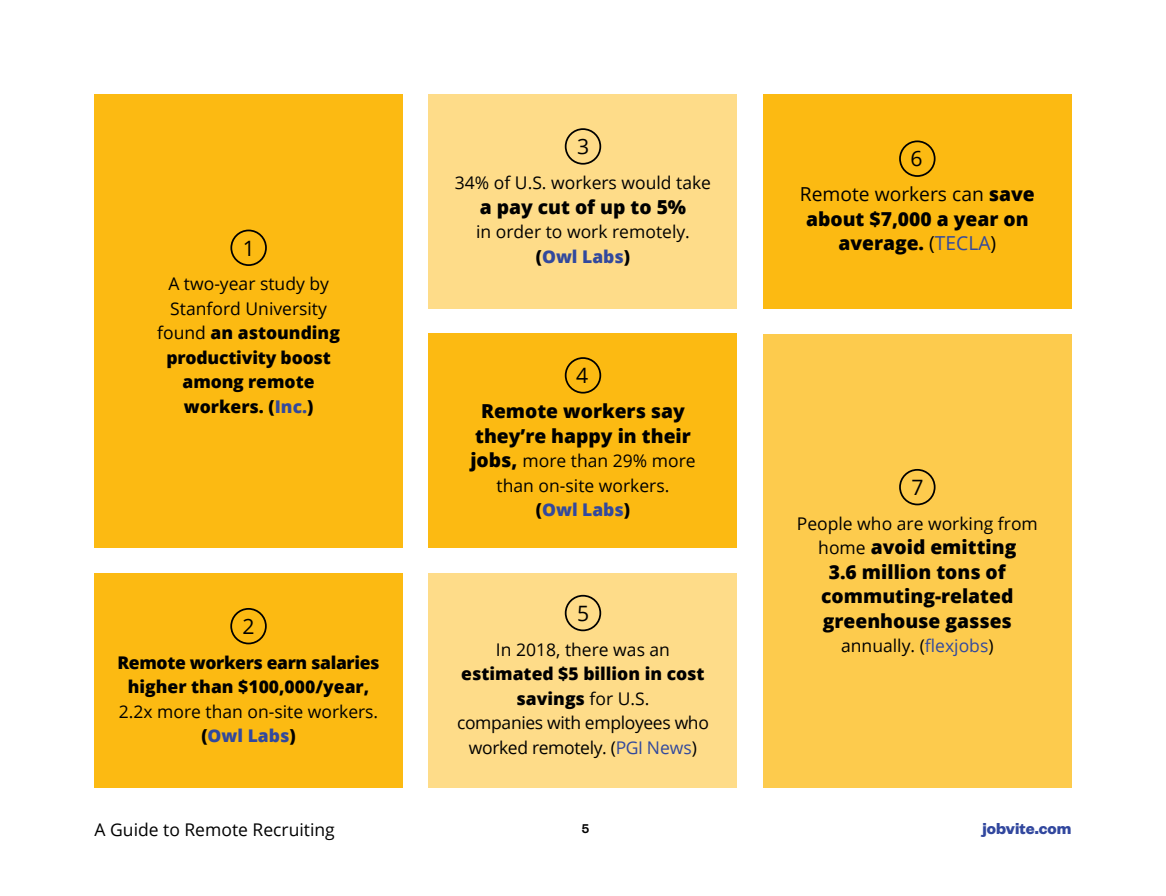
<style>
.page{position:relative;width:1166px;height:896px;background:#fff}
.page>*{position:absolute;margin:0;border:0;box-sizing:border-box;transform-origin:0 0}
.t1{font:21.18px "Open Sans";color:#000}
.t2{font:800 19.25px/24.5px "Open Sans";color:#000;text-align:center}
.t3{font:17.5px/24.5px "Open Sans";color:#000;text-align:center}
.t4{font:800 17.5px/24.5px "Open Sans";letter-spacing:-.01em;color:#000;text-align:center}
.t5{font:17.5px/24.5px "Open Sans";letter-spacing:-.02em;color:#000;text-align:center}
.t6{font:700 17.5px "Founders Grotesk";color:#31479e}
.t7{font:500 14px "Founders Grotesk";color:#000}
.s1{font-weight:400}
.s2{color:#32499d}
.s3{font-weight:800}
.s4{font-weight:800;color:#32499d}
.s5{font-weight:800;font-size:19.25px}
.s6{font-weight:400;color:#32499d}
.s7{font-weight:400;font-size:17.5px}
</style>
<div class="page">
<div style="left:94px;top:94px;width:309px;height:454px;background:#fcba12"></div>
<div style="left:230px;top:230px;width:37px;height:36px;border:2px solid #000;border-radius:50%"></div>
<div style="left:94px;top:573px;width:308px;height:215px;background:#fcba12"></div>
<div style="left:230px;top:608px;width:37px;height:36px;border:2px solid #000;border-radius:50%"></div>
<div style="left:429px;top:94px;width:308px;height:215px;background:#fedc89"></div>
<div style="left:565px;top:128px;width:36px;height:37px;border:2px solid #000;border-radius:50%"></div>
<div style="left:429px;top:334px;width:308px;height:214px;background:#fcba12"></div>
<div style="left:565px;top:357px;width:36px;height:37px;border:2px solid #000;border-radius:50%"></div>
<div style="left:429px;top:573px;width:308px;height:215px;background:#fedc89"></div>
<div style="left:565px;top:595px;width:36px;height:36px;border:2px solid #000;border-radius:50%"></div>
<div style="left:763px;top:94px;width:308px;height:215px;background:#fcba12"></div>
<div style="left:899px;top:140px;width:36px;height:37px;border:2px solid #000;border-radius:50%"></div>
<div style="left:763px;top:334px;width:308px;height:453px;background:#fdcb4d"></div>
<div style="left:899px;top:469px;width:36px;height:36px;border:2px solid #000;border-radius:50%"></div>
<p class="t1" style="left:243px;top:234px;width:14px">1</p>
<p class="t4" style="left:157px;top:271px;width:184px"><span class="s1">A two-year study by<br>Stanford University found</span> an astounding productivity boost among remote workers. (<span class="s2">Inc.</span>)</p>
<p class="t1" style="left:243px;top:612px;width:14px">2</p>
<p class="t4" style="left:117px;top:649px;width:264px">Remote workers earn salaries higher than $100,000/year,</p>
<p class="t3" style="left:119px;top:699px;width:261px">2.2x more than on-site workers. <span class="s3">(</span><span class="s4">Owl Labs</span><span class="s3">)</span></p>
<p class="t1" style="left:577px;top:131px;width:14px">3</p>
<p class="t3" style="left:455px;top:170px;width:258px">34% of U.S. workers would take</p>
<p class="t2" style="left:480px;top:193px;width:208px">a pay cut of up to 5%</p>
<p class="t3" style="left:476px;top:219px;width:215px">in order to work remotely. <span class="s3">(</span><span class="s4">Owl Labs</span><span class="s3">)</span></p>
<p class="t1" style="left:576px;top:360px;width:14px">4</p>
<p class="t2" style="left:475px;top:398px;width:217px">Remote workers say they’re happy in their</p>
<p class="t3" style="left:470px;top:448px;width:227px"><span class="s5">jobs,</span> more than 29% more than on-site workers.<br><span class="s3">(</span><span class="s4">Owl Labs</span><span class="s3">)</span></p>
<p class="t1" style="left:577px;top:599px;width:14px">5</p>
<p class="t3" style="left:496px;top:637px;width:176px">In 2018, there was an</p>
<p class="t5" style="left:457px;top:661px;width:253px"><span class="s3">estimated $5 billion in cost savings</span> for U.S.<br>companies with employees who worked remotely. (<span class="s2">PGI News</span>)</p>
<p class="t1" style="left:910px;top:144px;width:14px">6</p>
<p class="t2" style="left:800px;top:181px;width:236px"><span class="s1">Remote workers can</span> save about $7,000 a year on average. <span class="s1">(</span><span class="s6">TECLA</span><span class="s1">)</span></p>
<p class="t1" style="left:911px;top:473px;width:14px">7</p>
<p class="t3" style="left:797px;top:511px;width:242px">People who are working from</p>
<p class="t2" style="left:818px;top:534px;width:200px"><span class="s7">home</span> avoid emitting<br>3.6 million tons of commuting-related greenhouse gasses</p>
<p class="t3" style="left:841px;top:633px;width:154px">annually. (<span class="s2">flexjobs</span>)</p>
<p class="t3" style="left:94px;top:817px;width:242px">A Guide to Remote Recruiting</p>
<p class="t7" style="left:582px;top:820px;width:9px">5</p>
<p class="t6" style="left:982px;top:817px;width:90px">jobvite.com</p>
</div>
